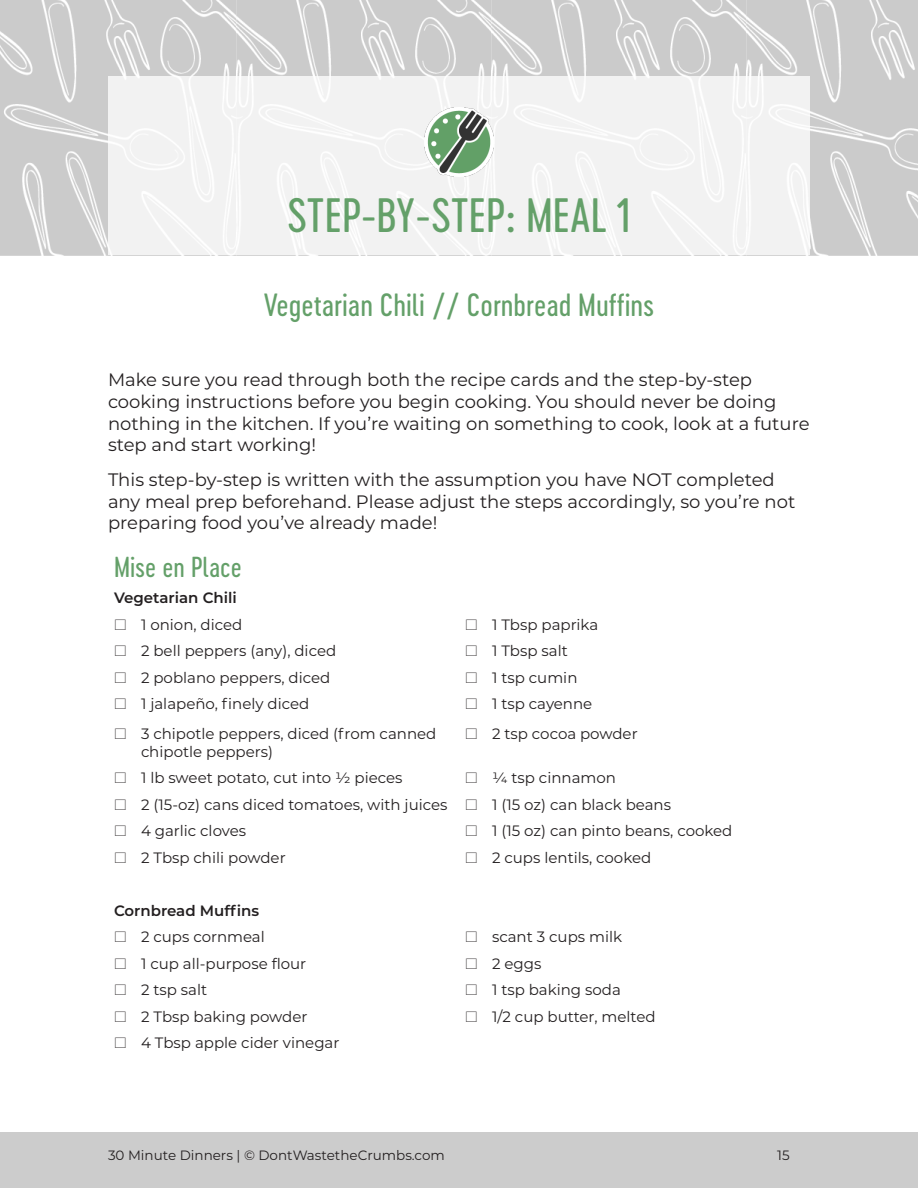
<style>
.page{position:relative;width:918px;height:1188px;background:#fff}
.page>*{position:absolute;margin:0;border:0;box-sizing:border-box;transform-origin:0 0}
.Heading_1{font:45px "Cervo Neue Regular Neue";color:#64a069}
.Subheading_2{font:30px "Cervo Neue Regular Neue";color:#64a069}
.Chart_Heading_1{font:27px "Cervo Neue Regular Neue";color:#64a069}
.Body_Copy{font:18px/21.6px "Montserrat";color:#231f20}
.t1{font:15px/18px "Montserrat";color:#231f20}
.Chart_Fill_List{font:600 15px "Montserrat";color:#231f20}
.t2{font:13.5px "Montserrat";color:#231f20}
</style>
<div class="page">
<div style="left:0;top:1133px;width:918px;height:55px;background:#ccc"></div>
<img style="left:0;top:0;width:918px;height:255px">
<div style="left:108px;top:77px;width:702px;height:178px;background:#f2f2f2"></div>
<img style="left:425px;top:108px;width:68px;height:68px">
<p class="Heading_1" style="left:287px;top:185px;width:346px">STEP-BY-STEP: MEAL 1</p>
<p class="Subheading_2" style="left:264px;top:285px;width:392px">Vegetarian Chili // Cornbread Muffins</p>
<p class="Body_Copy" style="left:108px;top:369px;width:703px">Make sure you read through both the recipe cards and the step-by-step cooking instructions before you begin cooking. You should never be doing nothing in the kitchen. If you’re waiting on something to cook, look at a future step and start working!</p>
<p class="Body_Copy" style="left:108px;top:468px;width:689px">This step-by-step is written with the assumption you have NOT completed any meal prep beforehand. Please adjust the steps accordingly, so you’re not preparing food you’ve already made!</p>
<p class="Chart_Heading_1" style="left:114px;top:549px;width:130px">Mise en Place</p>
<p class="Chart_Fill_List" style="left:114px;top:587px;width:124px">Vegetarian Chili</p>
<p class="t1" style="left:141px;top:615px;width:103px">1 onion, diced</p>
<p class="t1" style="left:492px;top:615px;width:108px">1 Tbsp paprika</p>
<p class="t1" style="left:141px;top:641px;width:197px">2 bell peppers (any), diced</p>
<p class="t1" style="left:492px;top:641px;width:77px">1 Tbsp salt</p>
<p class="t1" style="left:141px;top:668px;width:191px">2 poblano peppers, diced</p>
<p class="t1" style="left:492px;top:668px;width:87px">1 tsp cumin</p>
<p class="t1" style="left:141px;top:694px;width:170px">1 jalapeño, finely diced</p>
<p class="t1" style="left:492px;top:694px;width:102px">1 tsp cayenne</p>
<p class="t1" style="left:141px;top:724px;width:297px">3 chipotle peppers, diced (from canned chipotle peppers)</p>
<p class="t1" style="left:492px;top:724px;width:147px">2 tsp cocoa powder</p>
<p class="t1" style="left:141px;top:768px;width:263px">1 lb sweet potato, cut into ½ pieces</p>
<p class="t1" style="left:492px;top:768px;width:126px">¼ tsp cinnamon</p>
<p class="t1" style="left:141px;top:795px;width:308px">2 (15-oz) cans diced tomatoes, with juices</p>
<p class="t1" style="left:492px;top:795px;width:181px">1 (15 oz) can black beans</p>
<p class="t1" style="left:141px;top:821px;width:107px">4 garlic cloves</p>
<p class="t1" style="left:492px;top:821px;width:242px">1 (15 oz) can pinto beans, cooked</p>
<p class="t1" style="left:141px;top:848px;width:146px">2 Tbsp chili powder</p>
<p class="t1" style="left:492px;top:848px;width:161px">2 cups lentils, cooked</p>
<p class="Chart_Fill_List" style="left:114px;top:900px;width:147px">Cornbread Muffins</p>
<p class="t1" style="left:141px;top:927px;width:125px">2 cups cornmeal</p>
<p class="t1" style="left:492px;top:927px;width:132px">scant 3 cups milk</p>
<p class="t1" style="left:141px;top:954px;width:167px">1 cup all-purpose flour</p>
<p class="t1" style="left:492px;top:954px;width:51px">2 eggs</p>
<p class="t1" style="left:141px;top:980px;width:68px">2 tsp salt</p>
<p class="t1" style="left:492px;top:980px;width:130px">1 tsp baking soda</p>
<p class="t1" style="left:141px;top:1007px;width:168px">2 Tbsp baking powder</p>
<p class="t1" style="left:492px;top:1007px;width:165px">1/2 cup butter, melted</p>
<p class="t1" style="left:141px;top:1033px;width:200px">4 Tbsp apple cider vinegar</p>
<p class="t2" style="left:108px;top:1146px;width:338px">30 Minute Dinners | © DontWastetheCrumbs.com</p>
<p class="t2" style="left:777px;top:1146px;width:14px">15</p>
</div>
